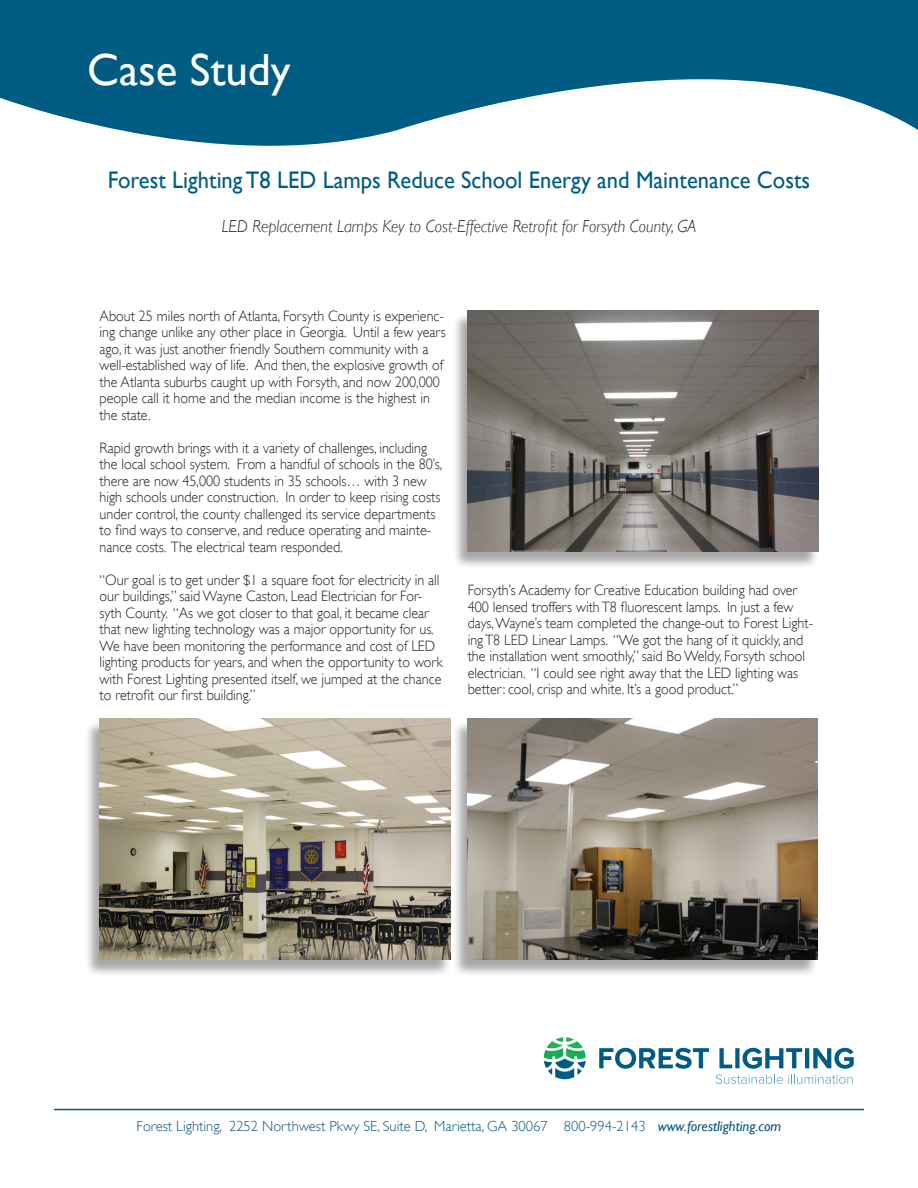
<style>
.page{position:relative;width:918px;height:1188px;background:#fff}
.page>*{position:absolute;margin:0;border:0;box-sizing:border-box;transform-origin:0 0}
.t1{font:45px "Gill Sans";color:#fff}
.t2{font:24px "Gill Sans";color:#005c83;scale:.94 1}
.t3{font:italic 300 17.4px "Gill Sans";color:#231f20;scale:.94 1}
.t4{font:300 15px/16.5px "Gill Sans";color:#231f20;scale:.94 1}
.t5{font:300 14.55px "Gill Sans";color:#095981}
.s1{font-weight:400;font-style:italic}
</style>
<div class="page">
<svg style="left:544px;top:1037px;width:42px;height:42px"></svg>
<svg style="left:599px;top:1048px;width:110px;height:21px"></svg>
<svg style="left:716px;top:1048px;width:138px;height:36px"></svg>
<hr style="left:54px;top:1109px;width:810px;height:1px;background:#095981">
<div style="left:84px;top:720px;width:368px;height:258px;background:#231f20;opacity:.4"></div>
<img style="left:100px;top:719px;width:350px;height:241px">
<div style="left:453px;top:312px;width:366px;height:258px;background:#231f20;opacity:.4"></div>
<img style="left:468px;top:310px;width:350px;height:242px">
<div style="left:452px;top:720px;width:366px;height:257px;background:#231f20;opacity:.4"></div>
<img style="left:468px;top:719px;width:349px;height:241px">
<svg style="left:0;top:0;width:918px;height:146px;fill:#005c83"></svg>
<p class="t1" style="left:87px;top:43px;width:205px">Case Study</p>
<p class="t2" style="left:108px;top:166px;width:749px">Forest Lighting T8 LED Lamps Reduce School Energy and Maintenance Costs</p>
<p class="t3" style="left:222px;top:216px;width:506px">LED Replacement Lamps Key to Cost-Effective Retrofit for Forsyth County, GA</p>
<p class="t4" style="left:100px;top:308px;width:370px">About 25 miles north of Atlanta, Forsyth County is experienc&shy;ing change unlike any other place in Georgia. Until a few years ago, it was just another friendly Southern community with a well-established way of life. And then, the explosive growth of the Atlanta suburbs caught up with Forsyth, and now 200,000 people call it home and the median income is the highest in the state.</p>
<p class="t4" style="left:100px;top:440px;width:366px">Rapid growth brings with it a variety of challenges, including the local school system. From a handful of schools in the 80’s, there are now 45,000 students in 35 schools… with 3 new high schools under construction. In order to keep rising costs under control, the county challenged its service departments to find ways to conserve, and reduce operating and mainte&shy;nance costs. The electrical team responded.</p>
<p class="t4" style="left:100px;top:572px;width:367px">“Our goal is to get under $1 a square foot for electricity in all our buildings,” said Wayne Caston, Lead Electrician for For&shy;syth County. “As we got closer to that goal, it became clear that new lighting technology was a major opportunity for us.<br>We have been monitoring the performance and cost of LED lighting products for years, and when the opportunity to work with Forest Lighting presented itself, we jumped at the chance to retrofit our first building.”</p>
<p class="t4" style="left:468px;top:582px;width:369px">Forsyth’s Academy for Creative Education building had over 400 lensed troffers with T8 fluorescent lamps. In just a few days, Wayne’s team completed the change-out to Forest Light&shy;ing T8 LED Linear Lamps. “We got the hang of it quickly, and the installation went smoothly,” said Bo Weldy, Forsyth school electrician. “I could see right away that the LED lighting was better: cool, crisp and white. It’s a good product.”</p>
<p class="t5" style="left:137px;top:1117px;width:646px">Forest Lighting, 2252 Northwest Pkwy SE, Suite D, Marietta, GA 30067 800-994-2143 <span class="s1">www.forestlighting.com</span></p>
</div>
